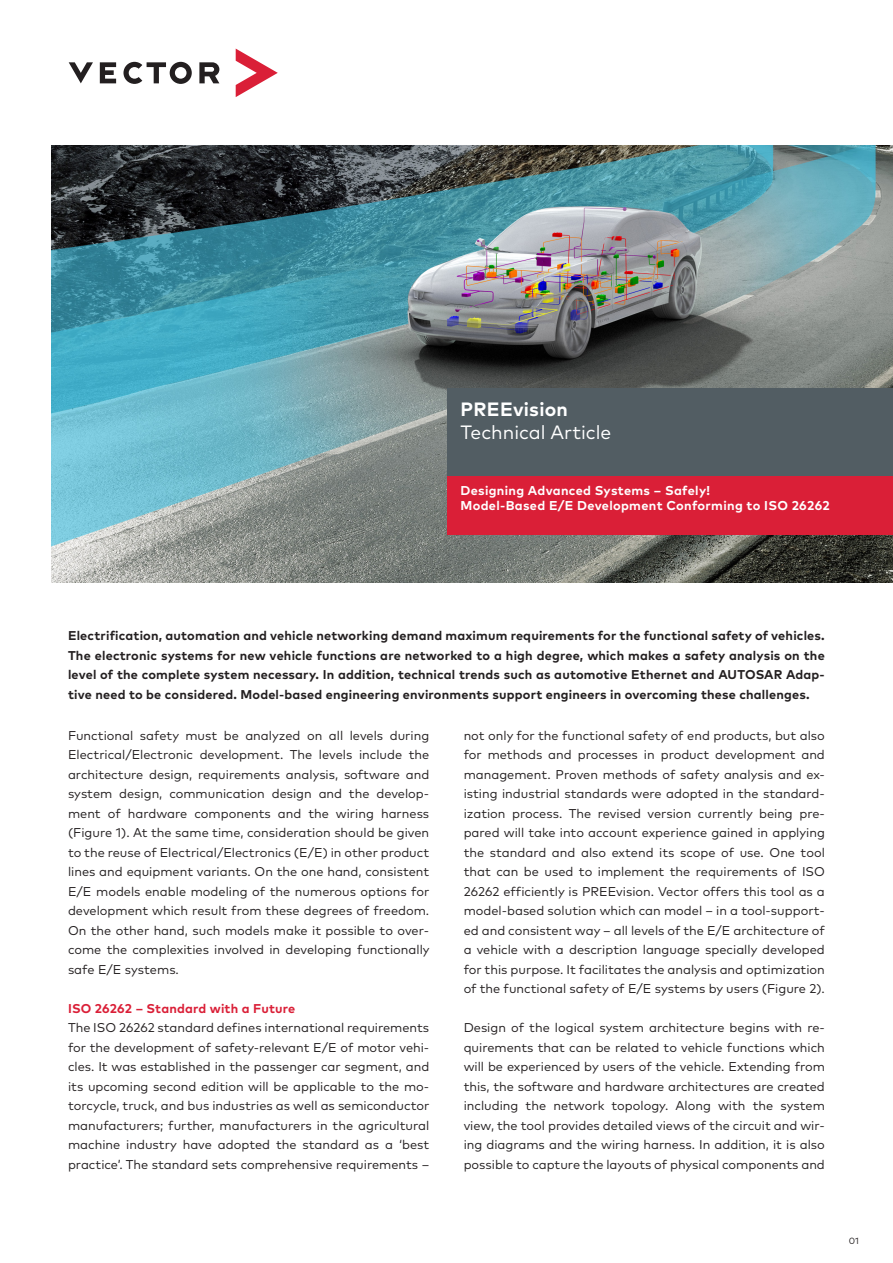
<style>
.page{position:relative;width:893px;height:1263px;background:#fff}
.page>*{position:absolute;margin:0;border:0;box-sizing:border-box;transform-origin:0 0}
.t1{font:19.2px "Mark Pro";color:#fff}
.t2{font:700 19.2px "Mark Pro";letter-spacing:.015em;color:#fff}
.t3{font:12.75px/19.5px "Mark Pro";color:#231f20;text-align:justify}
.t4{font:700 12.75px/19.5px "Mark Pro";letter-spacing:.015em;color:#231f20;text-align:justify}
.t5{font:700 12.75px/15.5px "Mark Pro";letter-spacing:.025em;color:#fff}
.t6{font:700 12.75px "Mark Pro";letter-spacing:.015em;color:#da1f37}
.t7{font:9px "Mark Pro";color:#231f20}
</style>
<div class="page">
<svg style="left:236px;top:49px;width:42px;height:48px"></svg>
<svg style="left:69px;top:62px;width:150px;height:22px"></svg>
<img style="left:51px;top:146px;width:842px;height:437px">
<div style="left:448px;top:476px;width:445px;height:58px;background:#da1f37"></div>
<div style="left:448px;top:389px;width:445px;height:87px;background:#525d63"></div>
<h1 class="t2" style="left:460px;top:394px;width:109px">PREEvision</h1>
<h1 class="t1" style="left:460px;top:418px;width:152px">Technical Article</h1>
<p class="t5" style="left:460px;top:482px;width:371px">Designing Advanced Systems – Safely!<br>Model-Based E/E Development Conforming to ISO 26262</p>
<p class="t4" style="left:68px;top:625px;width:758px">Electrification, automation and vehicle networking demand maximum requirements for the functional safety of vehicles.<br>The electronic systems for new vehicle functions are networked to a high degree, which makes a safety analysis on the level of the complete system necessary. In addition, technical trends such as automotive Ethernet and AUTOSAR Adap&shy;tive need to be considered. Model-based engineering environments support engineers in overcoming these challenges.</p>
<p class="t3" style="left:68px;top:724px;width:363px">Functional safety must be analyzed on all levels during Electrical/Electronic development. The levels include the architecture design, requirements analysis, software and system design, communication design and the develop&shy;ment of hardware components and the wiring harness (Figure 1). At the same time, consideration should be given to the reuse of Electrical/Electronics (E/E) in other product lines and equipment variants. On the one hand, consistent E/E models enable modeling of the numerous options for development which result from these degrees of freedom.<br>On the other hand, such models make it possible to over&shy;come the complexities involved in developing functionally safe E/E systems.</p>
<p class="t6" style="left:68px;top:998px;width:229px">ISO 26262 – Standard with a Future</p>
<p class="t3" style="left:68px;top:1017px;width:363px">The ISO 26262 standard defines international requirements for the development of safety-relevant E/E of motor vehi&shy;cles. It was established in the passenger car segment, and its upcoming second edition will be applicable to the mo&shy;torcycle, truck, and bus industries as well as semiconductor manufacturers; further, manufacturers in the agricultural machine industry have adopted the standard as a ‘best practice’. The standard sets comprehensive requirements –</p>
<p class="t3" style="left:464px;top:724px;width:363px">not only for the functional safety of end products, but also for methods and processes in product development and management. Proven methods of safety analysis and ex&shy;isting industrial standards were adopted in the standard&shy;ization process. The revised version currently being pre&shy;pared will take into account experience gained in applying the standard and also extend its scope of use. One tool that can be used to implement the requirements of ISO 26262 efficiently is PREEvision. Vector offers this tool as a model-based solution which can model – in a tool-support&shy;ed and consistent way – all levels of the E/E architecture of a vehicle with a description language specially developed for this purpose. It facilitates the analysis and optimization of the functional safety of E/E systems by users (Figure 2).</p>
<p class="t3" style="left:464px;top:1017px;width:363px">Design of the logical system architecture begins with re&shy;quirements that can be related to vehicle functions which will be experienced by users of the vehicle. Extending from this, the software and hardware architectures are created including the network topology. Along with the system view, the tool provides detailed views of the circuit and wir&shy;ing diagrams and the wiring harness. In addition, it is also possible to capture the layouts of physical components and</p>
<p class="t7" style="left:849px;top:1234px;width:12px">01</p>
</div>
